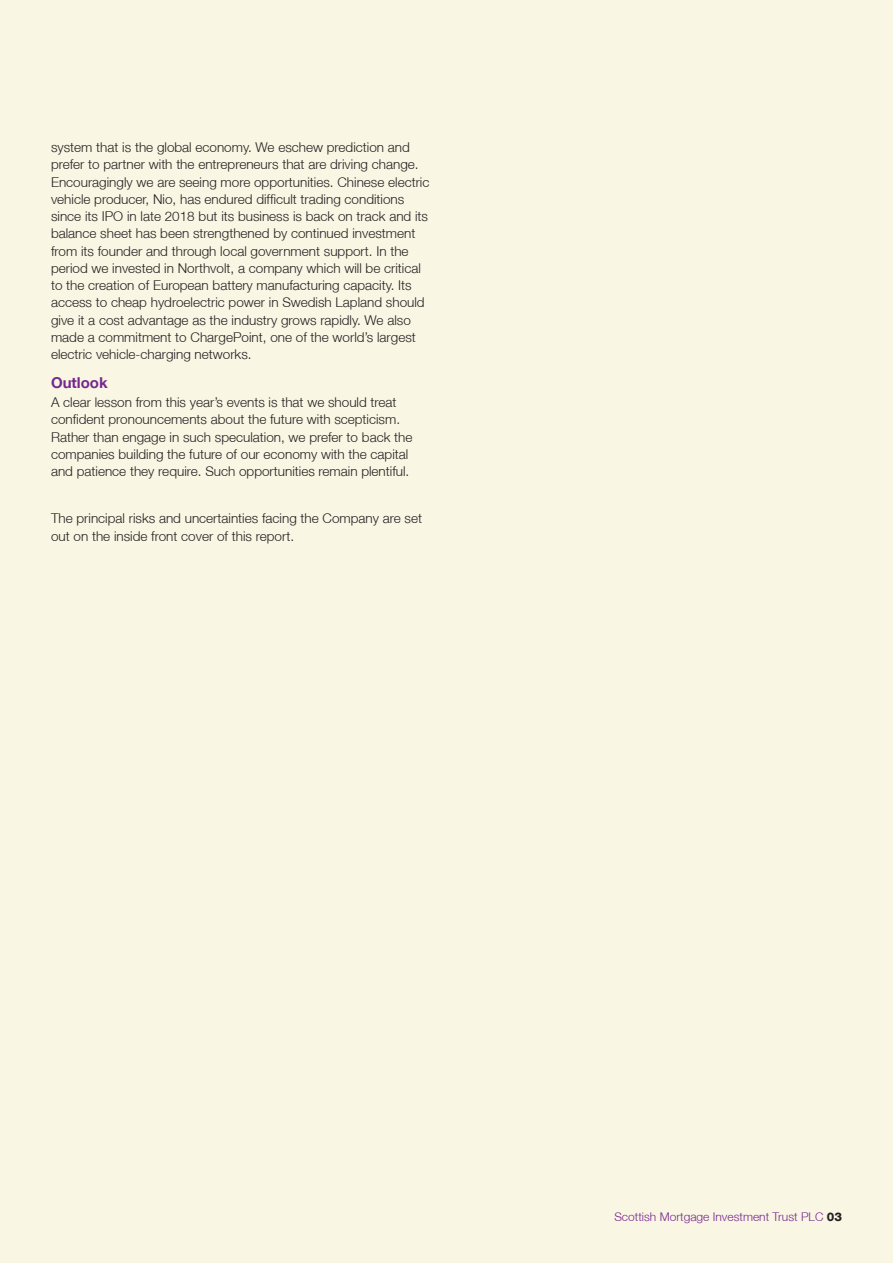
<style>
.page{position:relative;width:893px;height:1263px;background:#f9f6e4}
.page>*{position:absolute;margin:0;border:0;box-sizing:border-box;transform-origin:0 0}
.t1{font:700 15px "Helvetica Neue LT";color:#77278d}
.t2{font:300 13.5px/17.2px "Helvetica Neue LT";color:#231f20}
.t3{font:300 12px "Helvetica Neue LT";color:#77278d}
.s1{font-weight:800;color:#231f20}
</style>
<div class="page">
<p class="t2" style="left:51px;top:138px;width:380px">system that is the global economy. We eschew prediction and prefer to partner with the entrepreneurs that are driving change.<br>Encouragingly we are seeing more opportunities. Chinese electric vehicle producer, Nio, has endured difficult trading conditions since its IPO in late 2018 but its business is back on track and its balance sheet has been strengthened by continued investment from its founder and through local government support. In the period we invested in Northvolt, a company which will be critical to the creation of European battery manufacturing capacity. Its access to cheap hydroelectric power in Swedish Lapland should give it a cost advantage as the industry grows rapidly. We also made a commitment to ChargePoint, one of the world’s largest electric vehicle-charging networks.</p>
<p class="t1" style="left:51px;top:373px;width:58px">Outlook</p>
<p class="t2" style="left:51px;top:393px;width:363px">A clear lesson from this year’s events is that we should treat confident pronouncements about the future with scepticism.<br>Rather than engage in such speculation, we prefer to back the companies building the future of our economy with the capital and patience they require. Such opportunities remain plentiful.</p>
<p class="t2" style="left:51px;top:510px;width:373px">The principal risks and uncertainties facing the Company are set out on the inside front cover of this report.</p>
<p class="t3" style="left:614px;top:1209px;width:229px">Scottish Mortgage Investment Trust PLC <span class="s1">03</span></p>
</div>
